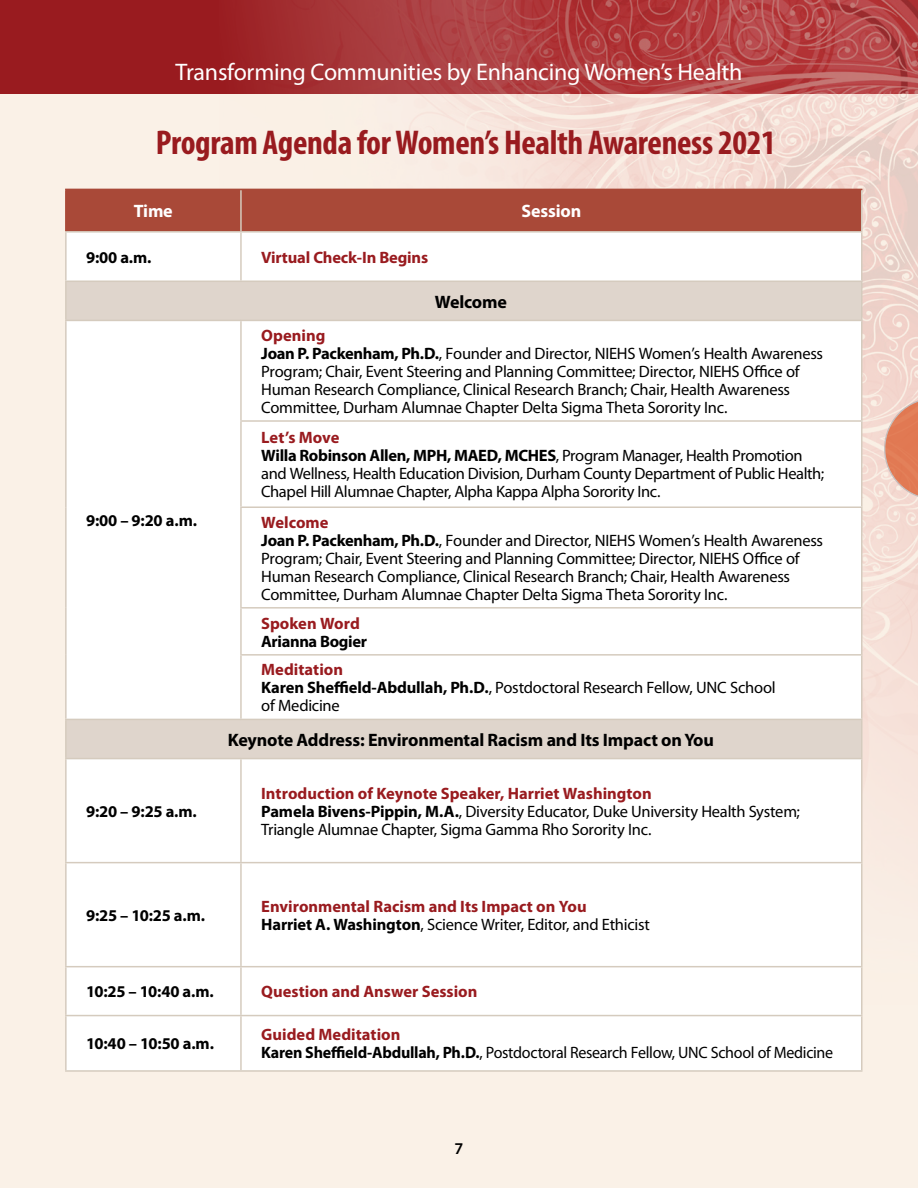
<style>
.page{position:relative;width:918px;height:1188px;background:#faf1e7}
.page>*{position:absolute;margin:0;border:0;box-sizing:border-box;transform-origin:0 0}
.t1{font:700 condensed 34.5px "Myriad Pro";letter-spacing:-.01em;color:#991b1f}
.t2{font:24px "Myriad Pro";letter-spacing:-.01em;color:#fff}
.t3{font:700 18px "Myriad Pro";letter-spacing:-.01em;color:#000}
.t4{font:700 18px "Myriad Pro";letter-spacing:-.01em;color:#fff}
.t5{font:16.5px/18px "Myriad Pro";letter-spacing:-.015em;color:#000}
.t6{font:700 16.5px "Myriad Pro";color:#991b1f}
.t7{font:700 16.5px "Myriad Pro";letter-spacing:-.02em;color:#000}
.t8{font:600 16.5px "Myriad Pro";color:#000}
.s1{font-weight:700}
</style>
<div class="page">
<img style="left:219px;top:94px;width:699px;height:910px">
<div style="left:0;top:0;width:918px;height:94px;background:#991b1f"></div>
<img style="left:255px;top:0;width:663px;height:94px">
<svg style="left:884px;top:397px;width:34px;height:103px;background:#e69c81"></svg>
<div style="left:67px;top:190px;width:794px;height:41px;background:#a94938"></div>
<div style="left:67px;top:233px;width:794px;height:837px;background:#fff"></div>
<svg style="left:67px;top:282px;width:794px;height:476px;background:#f9f8f6"></svg>
<hr style="left:240px;top:190px;width:2px;height:41px;background:#d5cbbe">
<hr style="left:861px;top:190px;width:1px;height:41px;background:#d5cbbe">
<hr style="left:65px;top:231px;width:176px;height:2px;background:#d5cbbe">
<hr style="left:65px;top:233px;width:2px;height:48px;background:#d5cbbe">
<hr style="left:241px;top:231px;width:621px;height:2px;background:#d5cbbe">
<hr style="left:240px;top:233px;width:2px;height:48px;background:#d5cbbe">
<hr style="left:861px;top:233px;width:1px;height:48px;background:#d5cbbe">
<hr style="left:65px;top:281px;width:176px;height:1px;background:#d5cbbe">
<hr style="left:65px;top:282px;width:2px;height:38px;background:#d5cbbe">
<hr style="left:241px;top:281px;width:621px;height:1px;background:#d5cbbe">
<hr style="left:65px;top:320px;width:176px;height:1px;background:#d5cbbe">
<hr style="left:65px;top:321px;width:2px;height:100px;background:#d5cbbe">
<hr style="left:241px;top:320px;width:621px;height:1px;background:#d5cbbe">
<hr style="left:240px;top:321px;width:2px;height:99px;background:#d5cbbe">
<hr style="left:861px;top:321px;width:1px;height:99px;background:#d5cbbe">
<hr style="left:65px;top:421px;width:2px;height:86px;background:#d5cbbe">
<hr style="left:240px;top:420px;width:622px;height:2px;background:#d5cbbe">
<hr style="left:240px;top:422px;width:2px;height:84px;background:#d5cbbe">
<hr style="left:861px;top:422px;width:1px;height:84px;background:#d5cbbe">
<hr style="left:65px;top:507px;width:2px;height:101px;background:#d5cbbe">
<hr style="left:240px;top:506px;width:622px;height:2px;background:#d5cbbe">
<hr style="left:240px;top:508px;width:2px;height:99px;background:#d5cbbe">
<hr style="left:861px;top:508px;width:1px;height:99px;background:#d5cbbe">
<hr style="left:65px;top:608px;width:2px;height:47px;background:#d5cbbe">
<hr style="left:240px;top:607px;width:622px;height:2px;background:#d5cbbe">
<hr style="left:240px;top:609px;width:2px;height:45px;background:#d5cbbe">
<hr style="left:861px;top:609px;width:1px;height:45px;background:#d5cbbe">
<hr style="left:65px;top:655px;width:2px;height:64px;background:#d5cbbe">
<hr style="left:240px;top:654px;width:622px;height:2px;background:#d5cbbe">
<hr style="left:240px;top:656px;width:2px;height:63px;background:#d5cbbe">
<hr style="left:861px;top:656px;width:1px;height:63px;background:#d5cbbe">
<hr style="left:65px;top:719px;width:176px;height:1px;background:#d5cbbe">
<hr style="left:65px;top:720px;width:2px;height:38px;background:#d5cbbe">
<hr style="left:241px;top:719px;width:621px;height:1px;background:#d5cbbe">
<hr style="left:65px;top:758px;width:176px;height:1px;background:#d5cbbe">
<hr style="left:65px;top:759px;width:2px;height:103px;background:#d5cbbe">
<hr style="left:241px;top:758px;width:621px;height:1px;background:#d5cbbe">
<hr style="left:240px;top:759px;width:2px;height:103px;background:#d5cbbe">
<hr style="left:65px;top:862px;width:176px;height:1px;background:#d5cbbe">
<hr style="left:65px;top:863px;width:2px;height:103px;background:#d5cbbe">
<hr style="left:241px;top:862px;width:621px;height:1px;background:#d5cbbe">
<hr style="left:240px;top:863px;width:2px;height:103px;background:#d5cbbe">
<hr style="left:65px;top:966px;width:176px;height:1px;background:#d5cbbe">
<hr style="left:65px;top:967px;width:2px;height:48px;background:#d5cbbe">
<hr style="left:241px;top:966px;width:621px;height:1px;background:#d5cbbe">
<hr style="left:240px;top:967px;width:2px;height:48px;background:#d5cbbe">
<hr style="left:65px;top:1015px;width:176px;height:1px;background:#d5cbbe">
<hr style="left:65px;top:1016px;width:2px;height:54px;background:#d5cbbe">
<hr style="left:241px;top:1015px;width:621px;height:1px;background:#d5cbbe">
<hr style="left:240px;top:1016px;width:2px;height:54px;background:#d5cbbe">
<hr style="left:65px;top:1070px;width:176px;height:2px;background:#d5cbbe">
<hr style="left:241px;top:1070px;width:621px;height:2px;background:#d5cbbe">
<hr style="left:861px;top:759px;width:1px;height:103px;background:#d5cbbe">
<hr style="left:861px;top:863px;width:1px;height:103px;background:#d5cbbe">
<hr style="left:861px;top:967px;width:1px;height:48px;background:#d5cbbe">
<hr style="left:861px;top:1016px;width:1px;height:54px;background:#d5cbbe">
<hr style="left:65px;top:189px;width:176px;height:1px;background:#a94938">
<hr style="left:65px;top:190px;width:2px;height:41px;background:#a94938">
<hr style="left:241px;top:189px;width:621px;height:1px;background:#a94938">
<hr style="left:861px;top:282px;width:1px;height:38px;background:#d5cbbe">
<hr style="left:861px;top:720px;width:1px;height:38px;background:#d5cbbe">
<h2 class="t2" style="left:176px;top:57px;width:568px">Transforming Communities by Enhancing Women’s Health</h2>
<h2 class="t1" style="left:156px;top:121px;width:622px">Program Agenda for Women’s Health Awareness 2021</h2>
<p class="t4" style="left:134px;top:200px;width:40px">Time</p>
<p class="t4" style="left:521px;top:200px;width:61px">Session</p>
<p class="t7" style="left:86px;top:246px;width:67px">9:00 a.m.</p>
<p class="t6" style="left:261px;top:246px;width:169px">Virtual Check-In Begins</p>
<p class="t3" style="left:435px;top:290px;width:73px">Welcome</p>
<p class="t7" style="left:86px;top:510px;width:112px">9:00 – 9:20 a.m.</p>
<p class="t7" style="left:86px;top:800px;width:112px">9:20 – 9:25 a.m.</p>
<p class="t6" style="left:261px;top:325px;width:66px">Opening</p>
<p class="t5" style="left:261px;top:344px;width:563px"><span class="s1">Joan P. Packenham, Ph.D.</span>, Founder and Director, NIEHS Women’s Health Awareness Program; Chair, Event Steering and Planning Committee; Director, NIEHS Office of Human Research Compliance, Clinical Research Branch; Chair, Health Awareness Committee, Durham Alumnae Chapter Delta Sigma Theta Sorority Inc.</p>
<p class="t6" style="left:261px;top:427px;width:80px">Let’s Move</p>
<p class="t5" style="left:261px;top:447px;width:564px"><span class="s1">Willa Robinson Allen, MPH, MAED, MCHES</span>, Program Manager, Health Promotion and Wellness, Health Education Division, Durham County Department of Public Health;<br>Chapel Hill Alumnae Chapter, Alpha Kappa Alpha Sorority Inc.</p>
<p class="t6" style="left:261px;top:511px;width:69px">Welcome</p>
<p class="t5" style="left:261px;top:531px;width:563px"><span class="s1">Joan P. Packenham, Ph.D.</span>, Founder and Director, NIEHS Women’s Health Awareness Program; Chair, Event Steering and Planning Committee; Director, NIEHS Office of Human Research Compliance, Clinical Research Branch; Chair, Health Awareness Committee, Durham Alumnae Chapter Delta Sigma Theta Sorority Inc.</p>
<p class="t6" style="left:261px;top:612px;width:100px">Spoken Word</p>
<p class="t7" style="left:261px;top:630px;width:107px">Arianna Bogier</p>
<p class="t6" style="left:261px;top:659px;width:83px">Meditation</p>
<p class="t5" style="left:261px;top:679px;width:516px"><span class="s1">Karen Sheffield-Abdullah, Ph.D.</span>, Postdoctoral Research Fellow, UNC School of Medicine</p>
<p class="t3" style="left:228px;top:728px;width:488px">Keynote Address: Environmental Racism and Its Impact on You</p>
<p class="t6" style="left:261px;top:782px;width:392px">Introduction of Keynote Speaker, Harriet Washington</p>
<p class="t5" style="left:261px;top:802px;width:540px"><span class="s1">Pamela Bivens-Pippin, M.A.</span>, Diversity Educator, Duke University Health System;<br>Triangle Alumnae Chapter, Sigma Gamma Rho Sorority Inc.</p>
<p class="t7" style="left:86px;top:905px;width:121px">9:25 – 10:25 a.m.</p>
<p class="t6" style="left:261px;top:896px;width:327px">Environmental Racism and Its Impact on You</p>
<p class="t5" style="left:261px;top:915px;width:390px"><span class="s1">Harriet A. Washington</span>, Science Writer, Editor, and Ethicist</p>
<p class="t7" style="left:86px;top:981px;width:129px">10:25 – 10:40 a.m.</p>
<p class="t6" style="left:261px;top:981px;width:218px">Question and Answer Session</p>
<p class="t7" style="left:86px;top:1033px;width:129px">10:40 – 10:50 a.m.</p>
<p class="t6" style="left:261px;top:1024px;width:141px">Guided Meditation</p>
<p class="t5" style="left:261px;top:1044px;width:573px"><span class="s1">Karen Sheffield-Abdullah, Ph.D.</span>, Postdoctoral Research Fellow, UNC School of Medicine</p>
<p class="t8" style="left:455px;top:1138px;width:10px">7</p>
</div>
